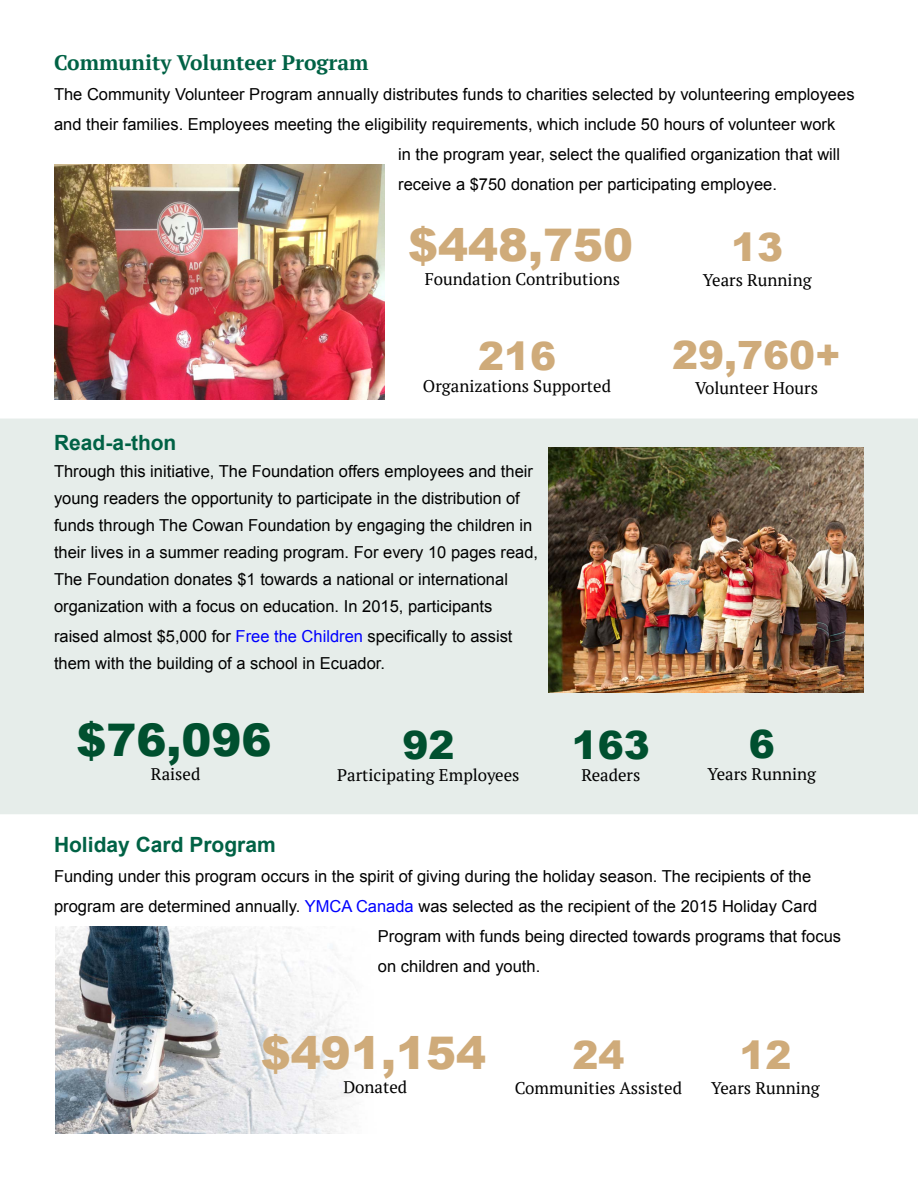
<style>
.page{position:relative;width:918px;height:1188px;background:#fff}
.page>*{position:absolute;margin:0;border:0;box-sizing:border-box;transform-origin:0 0}
.t1{font:900 45px "Arial";color:#cfab7a}
.t2{font:900 45px "Arial";color:#00502f}
.t3{font:900 39px "Arial";color:#cfab7a}
.t4{font:900 39px "Arial";color:#00502f}
.t5{font:700 21px "Arial";color:#006245}
.t6{font:700 21px "PT Serif";color:#006245}
.t7{font:16.8px "PT Serif";color:#000}
.t8{font:16.5px/27px "Arial";color:#000}
.s1{color:#00f}
</style>
<div class="page">
<img style="left:54px;top:164px;width:330px;height:235px">
<div style="left:0;top:418px;width:918px;height:396px;background:#e6edea"></div>
<img style="left:549px;top:447px;width:314px;height:245px">
<img style="left:55px;top:926px;width:298px;height:208px">
<h3 class="t6" style="left:54px;top:49px;width:316px">Community Volunteer Program</h3>
<p class="t8" style="left:54px;top:81px;width:802px">The Community Volunteer Program annually distributes funds to charities selected by volunteering employees</p>
<p class="t8" style="left:398px;top:110px;width:444px;line-height:30px;text-indent:-344px">and their families. Employees meeting the eligibility requirements, which include 50 hours of volunteer work in the program year, select the qualified organization that will receive a $750 donation per participating employee.</p>
<h1 class="t1" style="left:408px;top:212px;width:227px">$448,750</h1>
<h1 class="t3" style="left:731px;top:218px;width:54px">13</h1>
<p class="t7" style="left:425px;top:268px;width:197px">Foundation Contributions</p>
<p class="t7" style="left:703px;top:269px;width:110px">Years Running</p>
<h1 class="t3" style="left:478px;top:328px;width:80px">216</h1>
<h1 class="t3" style="left:672px;top:326px;width:170px">29,760+</h1>
<p class="t7" style="left:423px;top:376px;width:190px">Organizations Supported</p>
<p class="t7" style="left:695px;top:377px;width:125px">Volunteer Hours</p>
<p class="t5" style="left:54px;top:429px;width:124px">Read-a-thon</p>
<p class="t8" style="left:54px;top:458px;width:486px">Through this initiative, The Foundation offers employees and their young readers the opportunity to participate in the distribution of funds through The Cowan Foundation by engaging the children in their lives in a summer reading program. For every 10 pages read, The Foundation donates $1 towards a national or international organization with a focus on education. In 2015, participants</p>
<p class="t8" style="left:54px;top:623px;width:460px">raised almost $5,000 for <span class="s1">Free the Children</span> specifically to assist them with the building of a school in Ecuador.</p>
<p class="t2" style="left:76px;top:707px;width:197px">$76,096</p>
<p class="t7" style="left:151px;top:763px;width:51px">Raised</p>
<p class="t4" style="left:402px;top:717px;width:54px">92</p>
<p class="t7" style="left:337px;top:764px;width:184px">Participating Employees</p>
<p class="t4" style="left:572px;top:717px;width:80px">163</p>
<p class="t7" style="left:581px;top:764px;width:61px">Readers</p>
<p class="t4" style="left:749px;top:716px;width:28px">6</p>
<p class="t7" style="left:707px;top:764px;width:110px">Years Running</p>
<p class="t5" style="left:54px;top:831px;width:223px">Holiday Card Program</p>
<p class="t8" style="left:54px;top:863px;width:759px">Funding under this program occurs in the spirit of giving during the holiday season. The recipients of the</p>
<p class="t8" style="left:378px;top:892px;width:465px;line-height:30px;text-indent:-324px">program are determined annually. <span class="s1">YMCA Canada</span> was selected as the recipient of the 2015 Holiday Card<br>Program with funds being directed towards programs that focus on children and youth.</p>
<p class="t1" style="left:261px;top:1020px;width:227px">$491,154</p>
<p class="t7" style="left:343px;top:1076px;width:65px">Donated</p>
<p class="t3" style="left:572px;top:1026px;width:54px">24</p>
<p class="t3" style="left:740px;top:1027px;width:54px">12</p>
<p class="t7" style="left:515px;top:1077px;width:169px">Communities Assisted</p>
<p class="t7" style="left:711px;top:1077px;width:110px">Years Running</p>
</div>
